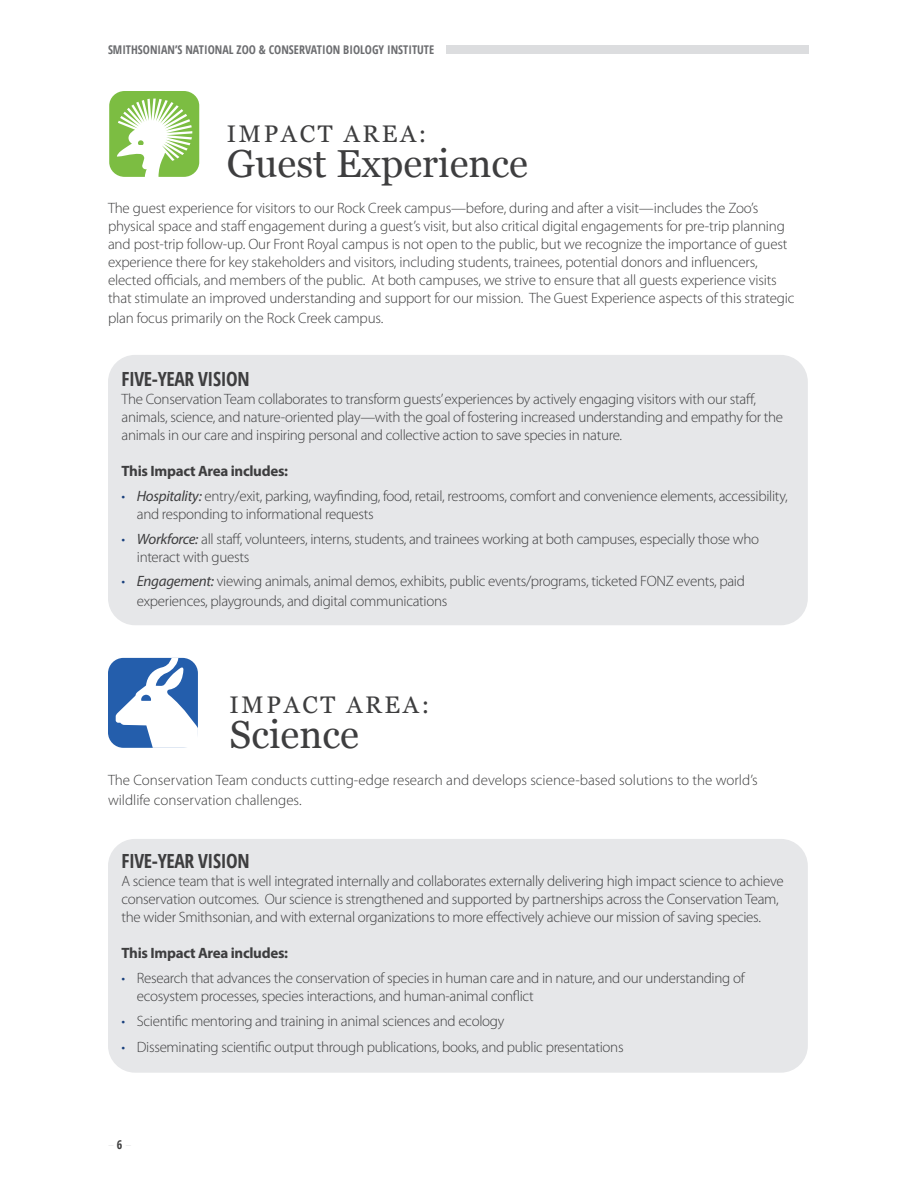
<style>
.page{position:relative;width:918px;height:1188px;background:#fff}
.page>*{position:absolute;margin:0;border:0;box-sizing:border-box;transform-origin:0 0}
.t1{font:39px "Georgia";color:#3e3e3f}
.t2{font:24px "Georgia";letter-spacing:.11em;color:#3e3e3f}
.t3{font:700 condensed 19.5px "Open Sans";letter-spacing:-.02em;color:#3e3e3f}
.t4{font:300 15px/18px "Myriad Pro";letter-spacing:-.02em;color:#3e3e3f}
.t5{font:300 15px/19.8px "Myriad Pro";color:#3e3e3f}
.t6{font:700 15px "Myriad Pro";letter-spacing:-.02em;color:#3e3e3f}
.t7{font:700 condensed 12px "Open Sans";color:#6c6d70}
.s1{color:#19407d}
.s2{font-weight:400;font-style:italic}
</style>
<div class="page">
<div style="left:446px;top:45px;width:363px;height:9px;background:#dcdddf"></div>
<svg style="left:109px;top:91px;width:91px;height:86px"></svg>
<div style="left:108px;top:355px;width:700px;height:270px;background:#e6e7e9;border-radius:27px"></div>
<div style="left:108px;top:839px;width:700px;height:234px;background:#e6e7e9;border-radius:27px"></div>
<div style="left:108px;top:658px;width:90px;height:90px;background:#245eac;border-radius:15px"></div>
<svg style="left:116px;top:658px;width:82px;height:90px"></svg>
<p class="t7" style="left:108px;top:41px;width:328px">SMITHSONIAN’S NATIONAL ZOO &amp; CONSERVATION BIOLOGY INSTITUTE</p>
<h2 class="t2" style="left:227px;top:116px;width:201px">IMPACT AREA:</h2>
<h1 class="t1" style="left:227px;top:135px;width:303px">Guest Experience</h1>
<p class="t4" style="left:108px;top:200px;width:688px">The guest experience for visitors to our Rock Creek campus—before, during and after a visit—includes the Zoo’s physical space and staff engagement during a guest’s visit, but also critical digital engagements for pre-trip planning and post-trip follow-up. Our Front Royal campus is not open to the public, but we recognize the importance of guest experience there for key stakeholders and visitors, including students, trainees, potential donors and influencers, elected officials, and members of the public. At both campuses, we strive to ensure that all guests experience visits that stimulate an improved understanding and support for our mission. The Guest Experience aspects of this strategic</p>
<p class="t4" style="left:108px;top:309px;width:277px">plan focus primarily on the Rock Creek campus.</p>
<h3 class="t3" style="left:122px;top:365px;width:130px">FIVE-YEAR VISION</h3>
<p class="t4" style="left:122px;top:390px;width:663px">The Conservation Team collaborates to transform guests’ experiences by actively engaging visitors with our staff, animals, science, and nature-oriented play—with the goal of fostering increased understanding and empathy for the animals in our care and inspiring personal and collective action to save species in nature.</p>
<p class="t6" style="left:122px;top:461px;width:168px">This Impact Area includes:</p>
<p class="t4" style="left:137px;top:487px;width:652px;text-indent:-15px"><span class="s1">•</span> <span class="s2">Hospitality:</span> entry/exit, parking, wayfinding, food, retail, restrooms, comfort and convenience elements, accessibility, and responding to informational requests</p>
<p class="t4" style="left:137px;top:530px;width:624px;text-indent:-15px"><span class="s1">•</span> <span class="s2">Workforce:</span> all staff, volunteers, interns, students, and trainees working at both campuses, especially those who interact with guests</p>
<p class="t4" style="left:137px;top:572px;width:610px;line-height:19.8px;text-indent:-15px"><span class="s1">•</span> <span class="s2">Engagement:</span> viewing animals, animal demos, exhibits, public events/programs, ticketed FONZ events, paid experiences, playgrounds, and digital communications</p>
<h2 class="t2" style="left:230px;top:688px;width:201px">IMPACT AREA:</h2>
<h1 class="t1" style="left:230px;top:706px;width:131px">Science</h1>
<p class="t5" style="left:108px;top:771px;width:651px">The Conservation Team conducts cutting-edge research and develops science-based solutions to the world’s wildlife conservation challenges.</p>
<h3 class="t3" style="left:122px;top:847px;width:130px">FIVE-YEAR VISION</h3>
<p class="t4" style="left:122px;top:872px;width:664px">A science team that is well integrated internally and collaborates externally delivering high impact science to achieve conservation outcomes. Our science is strengthened and supported by partnerships across the Conservation Team, the wider Smithsonian, and with external organizations to more effectively achieve our mission of saving species.</p>
<p class="t6" style="left:122px;top:943px;width:168px">This Impact Area includes:</p>
<p class="t4" style="left:137px;top:969px;width:609px;text-indent:-15px"><span class="s1">•</span> Research that advances the conservation of species in human care and in nature, and our understanding of ecosystem processes, species interactions, and human-animal conflict</p>
<p class="t4" style="left:122px;top:1012px;width:384px"><span class="s1">•</span> Scientific mentoring and training in animal sciences and ecology</p>
<p class="t4" style="left:122px;top:1038px;width:504px"><span class="s1">•</span> Disseminating scientific output through publications, books, and public presentations</p>
</div>
